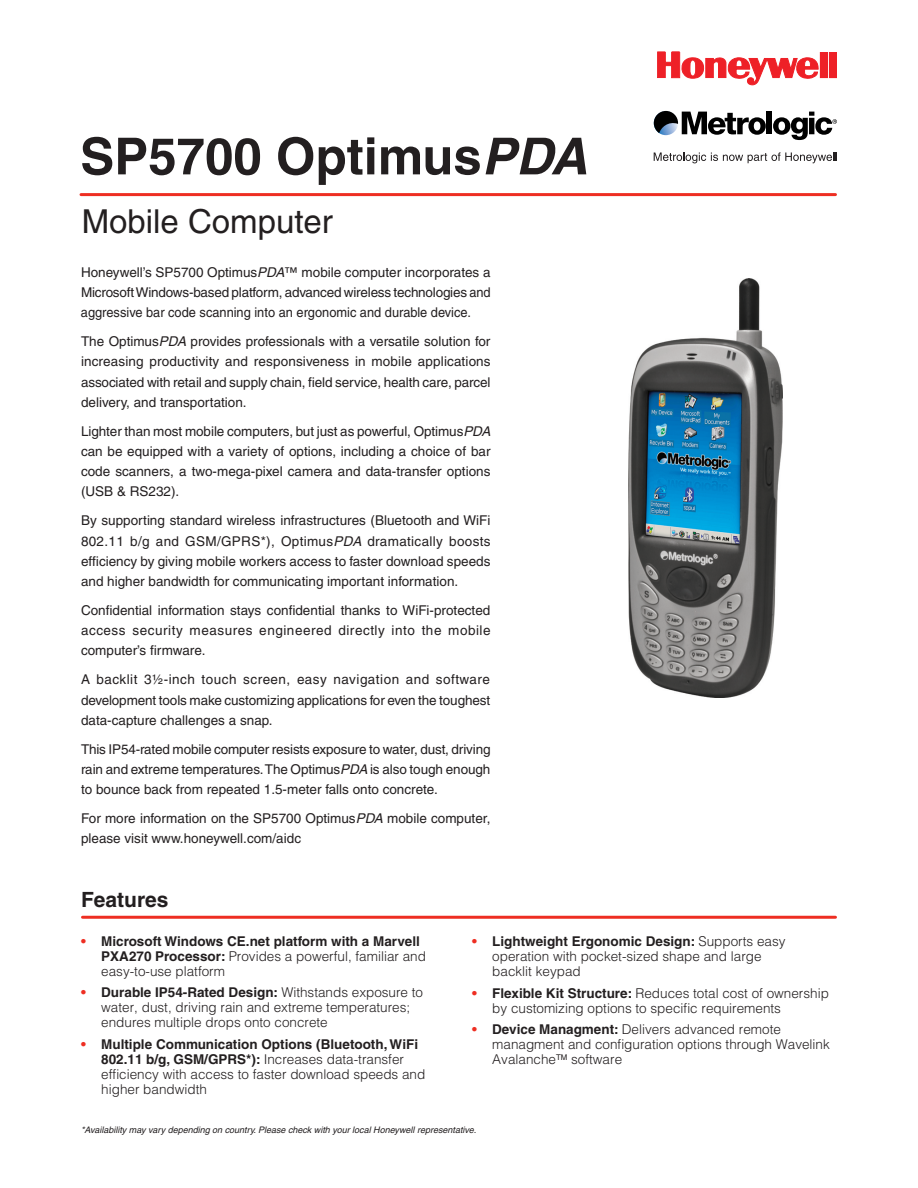
<style>
.page{position:relative;width:918px;height:1188px;background:#fff}
.page>*{position:absolute;margin:0;border:0;box-sizing:border-box;transform-origin:0 0}
.t1{font:700 51px "Helvetica";color:#231f20}
.t2{font:33px "Helvetica";color:#231f20}
.t3{font:700 21px "Helvetica";color:#231f20}
.t4{font:13.5px/20.2px "Helvetica";color:#231f20;text-align:justify}
.t5{font:300 13.5px/15px "Helvetica";color:#231f20}
.t6{font:700 13.5px/15px "Helvetica";color:#231f20}
.t7{font:italic 9px "Helvetica";color:#231f20}
.s1{font-style:italic}
.s2{color:#ee2e22}
.s3{font-weight:300}
.s4{font-weight:700;color:#ee2e22}
.s5{font-weight:700}
</style>
<div class="page">
<svg style="left:657px;top:51px;width:162px;height:34px"></svg>
<div style="left:820px;top:52px;width:8px;height:26px;background:#ee2027"></div>
<div style="left:830px;top:52px;width:7px;height:26px;background:#ee2027"></div>
<svg style="left:654px;top:152px;width:183px;height:11px"></svg>
<svg style="left:654px;top:111px;width:112px;height:24px"></svg>
<div style="left:767px;top:112px;width:5px;height:22px;background:#000"></div>
<svg style="left:773px;top:112px;width:64px;height:28px"></svg>
<img style="left:628px;top:279px;width:155px;height:419px">
<hr style="left:81px;top:193px;width:755px;height:3px;background:#ee2e22">
<hr style="left:82px;top:916px;width:754px;height:3px;background:#ee2e22">
<h1 class="t1" style="left:80px;top:125px;width:509px">SP5700 Optimus<span class="s1">PDA</span></h1>
<h2 class="t2" style="left:82px;top:202px;width:253px">Mobile Computer</h2>
<p class="t4" style="left:81px;top:262px;width:411px">Honeywell’s SP5700 Optimus<span class="s1">PDA</span>™ mobile computer incorporates a Microsoft Windows-based platform, advanced wireless technologies and aggressive bar code scanning into an ergonomic and durable device.</p>
<p class="t4" style="left:81px;top:331px;width:411px">The Optimus<span class="s1">PDA</span> provides professionals with a versatile solution for increasing productivity and responsiveness in mobile applications associated with retail and supply chain, field service, health care, parcel delivery, and transportation.</p>
<p class="t4" style="left:81px;top:421px;width:411px">Lighter than most mobile computers, but just as powerful, Optimus<span class="s1">PDA </span>can be equipped with a variety of options, including a choice of bar code scanners, a two-mega-pixel camera and data-transfer options (USB &amp; RS232).</p>
<p class="t4" style="left:81px;top:510px;width:411px">By supporting standard wireless infrastructures (Bluetooth and WiFi 802.11 b/g and GSM/GPRS*), Optimus<span class="s1">PDA</span> dramatically boosts efficiency by giving mobile workers access to faster download speeds and higher bandwidth for communicating important information.</p>
<p class="t4" style="left:81px;top:600px;width:411px">Confidential information stays confidential thanks to WiFi-protected access security measures engineered directly into the mobile computer’s firmware.</p>
<p class="t4" style="left:81px;top:669px;width:411px">A backlit 3½-inch touch screen, easy navigation and software development tools make customizing applications for even the toughest data-capture challenges a snap.</p>
<p class="t4" style="left:81px;top:739px;width:411px">This IP54-rated mobile computer resists exposure to water, dust, driving rain and extreme temperatures. The Optimus<span class="s1">PDA</span> is also tough enough to bounce back from repeated 1.5-meter falls onto concrete.</p>
<p class="t4" style="left:81px;top:808px;width:411px">For more information on the SP5700 Optimus<span class="s1">PDA</span> mobile computer, please visit www.honeywell.com/aidc</p>
<h3 class="t3" style="left:81px;top:887px;width:89px">Features</h3>
<p class="t6" style="left:101px;top:933px;width:326px;text-indent:-20px"><span class="s2">•</span> Microsoft Windows CE.net platform with a Marvell<br>PXA270 Processor: <span class="s3">Provides a powerful, familiar and easy-to-use platform</span></p>
<p class="t5" style="left:101px;top:985px;width:323px;text-indent:-20px"><span class="s4">•</span> <span class="s5">Durable IP54-Rated Design:</span> Withstands exposure to water, dust, driving rain and extreme temperatures; endures multiple drops onto concrete</p>
<p class="t5" style="left:101px;top:1036px;width:326px;text-indent:-20px"><span class="s4">•</span> <span class="s5">Multiple Communication Options (Bluetooth, WiFi 802.11 b/g, GSM/GPRS*):</span> Increases data-transfer efficiency with access to faster download speeds and higher bandwidth</p>
<p class="t5" style="left:492px;top:933px;width:295px;text-indent:-20px"><span class="s4">•</span> <span class="s5">Lightweight Ergonomic Design:</span> Supports easy operation with pocket-sized shape and large backlit keypad</p>
<p class="t5" style="left:492px;top:985px;width:338px;text-indent:-20px"><span class="s4">•</span> <span class="s5">Flexible Kit Structure:</span> Reduces total cost of ownership by customizing options to specific requirements</p>
<p class="t5" style="left:492px;top:1022px;width:339px;text-indent:-20px"><span class="s4">•</span> <span class="s5">Device Managment:</span> Delivers advanced remote managment and configuration options through Wavelink<br>Avalanche<sup>TM</sup> software</p>
<p class="t7" style="left:81px;top:1125px;width:397px">*Availability may vary depending on country. Please check with your local Honeywell representative.</p>
</div>
